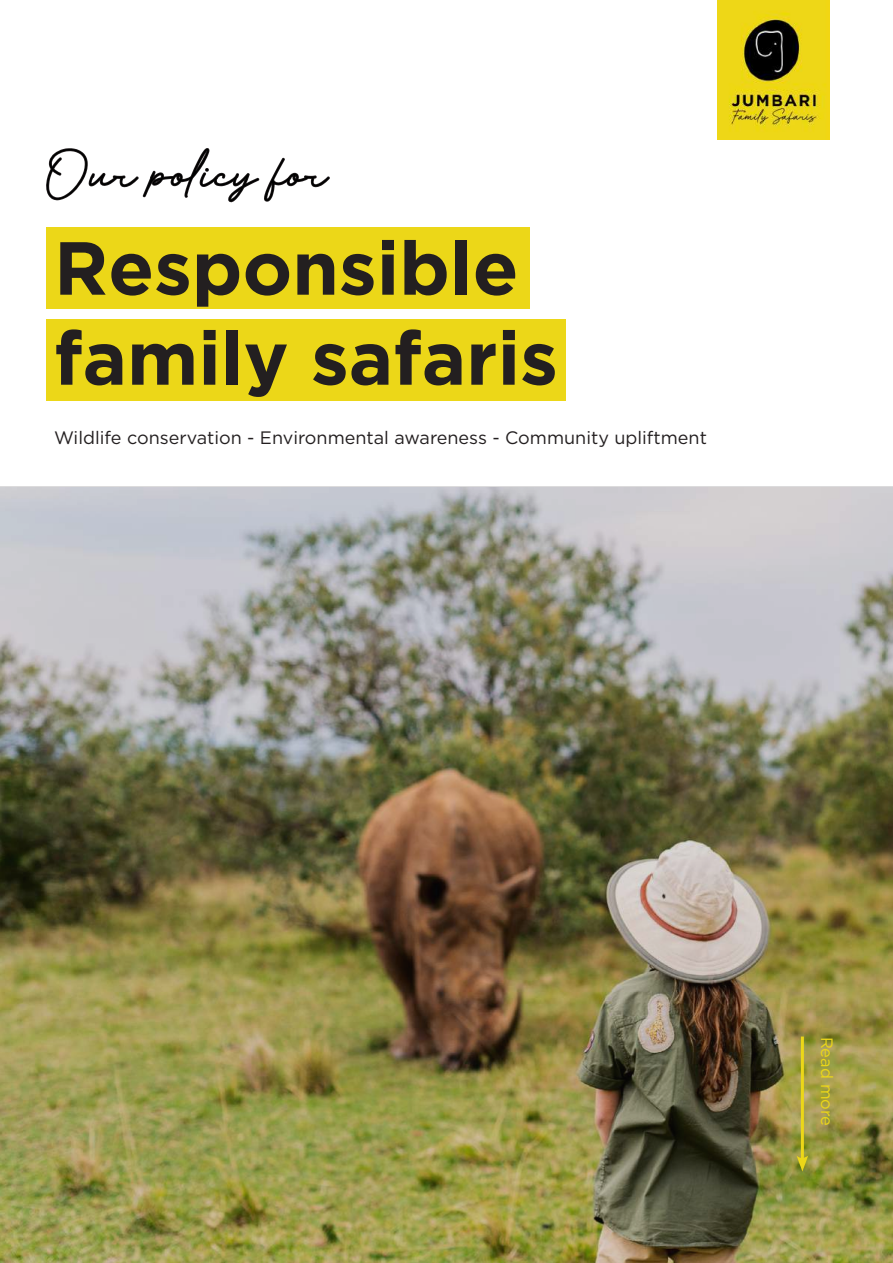
<style>
.page{position:relative;width:893px;height:1263px;background:#fff}
.page>*{position:absolute;margin:0;border:0;box-sizing:border-box;transform-origin:0 0}
.t1{font:700 75px/90px "Gotham";color:#231f20}
.t2{font:51px "Velocity DEMO Regular";color:#000}
.t3{font:18px "Gotham";color:#231f20}
.t4{font:16.5px "Gotham";color:#ecd718}
</style>
<div class="page">
<div style="left:46px;top:319px;width:520px;height:81px;background:#ecd718"></div>
<div style="left:46px;top:228px;width:484px;height:81px;background:#ecd718"></div>
<svg style="left:46px;top:148px;width:284px;height:55px"></svg>
<img style="left:717px;top:0;width:112px;height:140px">
<img style="left:0;top:486px;width:893px;height:777px">
<hr style="left:801px;top:1036px;width:3px;height:125px;background:#ecd718">
<svg style="left:796px;top:1155px;width:12px;height:16px"></svg>
<h2 class="t2" style="left:46px;top:144px;width:282px">Our policy for</h2>
<h1 class="t1" style="left:54px;top:221px;width:505px">Responsible family safaris</h1>
<p class="t3" style="left:54px;top:426px;width:654px">Wildlife conservation - Environmental awareness - Community upliftment</p>
<p class="t4" style="left:837px;top:1036px;width:91px;rotate:90deg">Read more</p>
</div>
